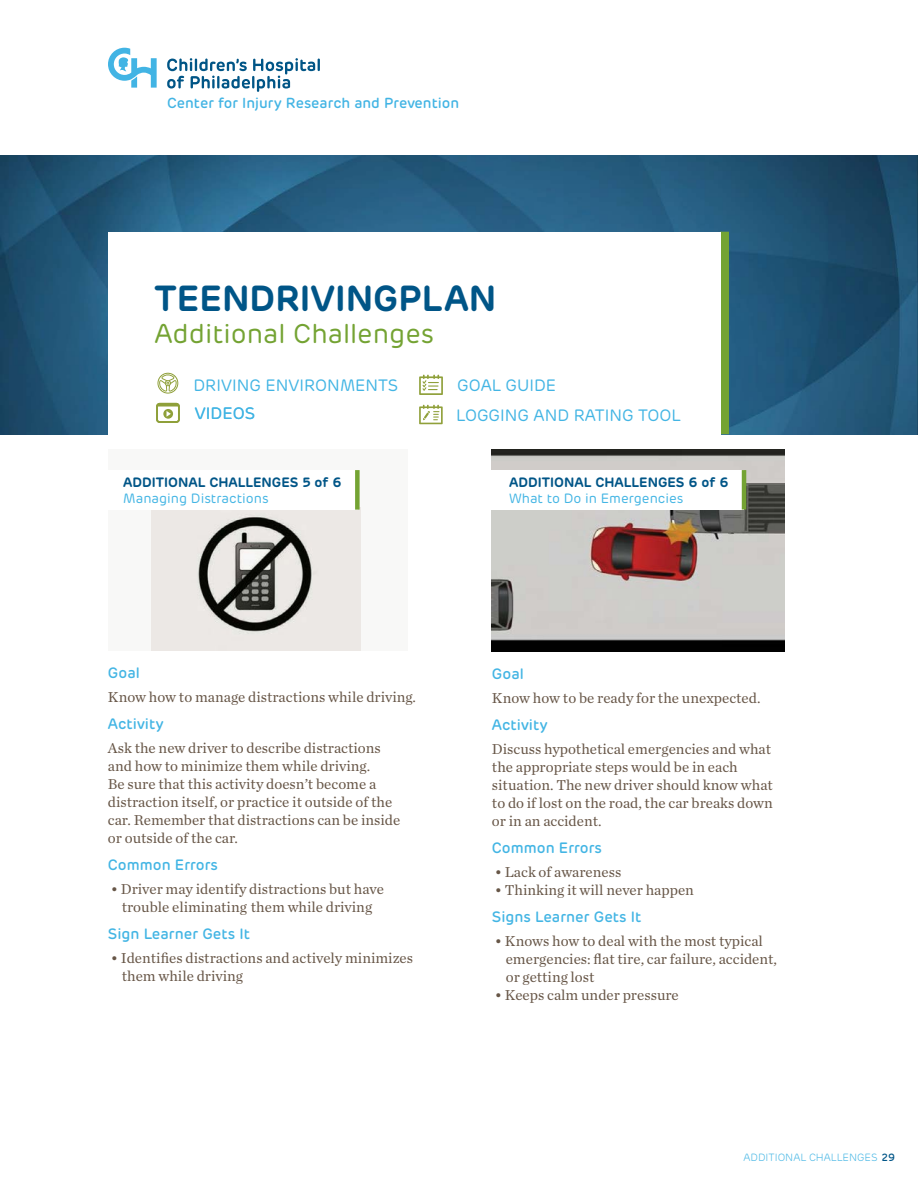
<style>
.page{position:relative;width:918px;height:1188px;background:#fff}
.page>*{position:absolute;margin:0;border:0;box-sizing:border-box;transform-origin:0 0}
.t1{font:600 36px "Rubrik";color:#005587}
.t2{font:27px "Rubrik";color:#74a333}
.t3{font:16.5px "Rubrik";color:#43b5e4}
.t4{font:15px/18px "Chronicle Text G1";color:#675647}
.t5{font:500 15px "Rubrik";color:#43b5e4}
.t6{font:500 14.55px "Rubrik";color:#42b4e4}
.t7{font:600 13.5px "Rubrik";color:#005587}
.t8{font:13.5px "Rubrik";color:#43b5e4}
.t9{font:300 10.5px "Rubrik";color:#43b5e4}
.s1{font-weight:500;color:#005587}
</style>
<div class="page">
<svg style="left:108px;top:48px;width:49px;height:40px"></svg>
<svg style="left:167px;top:58px;width:153px;height:34px"></svg>
<img style="left:0;top:156px;width:918px;height:278px">
<div style="left:720px;top:232px;width:9px;height:202px;background:#74a333"></div>
<img style="left:492px;top:450px;width:292px;height:201px">
<div style="left:485px;top:470px;width:259px;height:40px;background:#fff"></div>
<hr style="left:742px;top:470px;width:4px;height:40px;background:#74a333">
<div style="left:108px;top:450px;width:299px;height:201px;background:#f8f8f7"></div>
<img style="left:151px;top:508px;width:210px;height:143px">
<div style="left:99px;top:470px;width:259px;height:40px;background:#fff"></div>
<div style="left:355px;top:470px;width:5px;height:40px;background:#74a333"></div>
<div style="left:108px;top:232px;width:612px;height:206px;background:#fff"></div>
<svg style="left:419px;top:375px;width:24px;height:20px"></svg>
<svg style="left:419px;top:405px;width:24px;height:19px"></svg>
<svg style="left:156px;top:403px;width:24px;height:20px"></svg>
<svg style="left:157px;top:373px;width:21px;height:21px"></svg>
<p class="t6" style="left:167px;top:93px;width:294px">Center for Injury Research and Prevention</p>
<h1 class="t1" style="left:154px;top:275px;width:344px">TEENDRIVINGPLAN</h1>
<h2 class="t2" style="left:154px;top:316px;width:281px">Additional Challenges</h2>
<p class="t3" style="left:457px;top:375px;width:100px">GOAL GUIDE</p>
<p class="t3" style="left:195px;top:403px;width:62px">VIDEOS</p>
<p class="t3" style="left:456px;top:405px;width:226px">LOGGING AND RATING TOOL</p>
<p class="t3" style="left:193px;top:374px;width:206px">DRIVING ENVIRONMENTS</p>
<p class="t7" style="left:123px;top:474px;width:220px">ADDITIONAL CHALLENGES 5 of 6</p>
<p class="t8" style="left:123px;top:490px;width:147px">Managing Distractions</p>
<p class="t5" style="left:108px;top:663px;width:33px">Goal</p>
<p class="t4" style="left:108px;top:687px;width:310px">Know how to manage distractions while driving.</p>
<p class="t5" style="left:108px;top:714px;width:57px">Activity</p>
<p class="t4" style="left:108px;top:738px;width:294px">Ask the new driver to describe distractions and how to minimize them while driving.<br>Be sure that this activity doesn’t become a distraction itself, or practice it outside of the car. Remember that distractions can be inside or outside of the car.</p>
<p class="t5" style="left:108px;top:855px;width:112px">Common Errors</p>
<p class="t4" style="left:111px;top:879px;width:275px;text-align:center">• Driver may identify distractions but have trouble eliminating them while driving</p>
<p class="t5" style="left:108px;top:924px;width:143px">Sign Learner Gets It</p>
<p class="t4" style="left:122px;top:948px;width:293px;text-indent:-11px">• Identifies distractions and actively minimizes them while driving</p>
<p class="t7" style="left:509px;top:474px;width:221px">ADDITIONAL CHALLENGES 6 of 6</p>
<p class="t8" style="left:509px;top:490px;width:176px">What to Do in Emergencies</p>
<p class="t5" style="left:492px;top:664px;width:33px">Goal</p>
<p class="t4" style="left:492px;top:688px;width:270px">Know how to be ready for the unexpected.</p>
<p class="t5" style="left:492px;top:715px;width:57px">Activity</p>
<p class="t4" style="left:492px;top:739px;width:283px">Discuss hypothetical emergencies and what the appropriate steps would be in each situation. The new driver should know what to do if lost on the road, the car breaks down or in an accident.</p>
<p class="t5" style="left:492px;top:838px;width:112px">Common Errors</p>
<p class="t4" style="left:495px;top:862px;width:128px">• Lack of awareness</p>
<p class="t4" style="left:495px;top:880px;width:201px">• Thinking it will never happen</p>
<p class="t5" style="left:492px;top:907px;width:151px">Signs Learner Gets It</p>
<p class="t4" style="left:506px;top:931px;width:273px;text-indent:-11px">• Knows how to deal with the most typical emergencies: flat tire, car failure, accident, or getting lost</p>
<p class="t4" style="left:495px;top:985px;width:186px">• Keeps calm under pressure</p>
<p class="t9" style="left:744px;top:1151px;width:153px">ADDITIONAL CHALLENGES <span class="s1">29</span></p>
</div>
